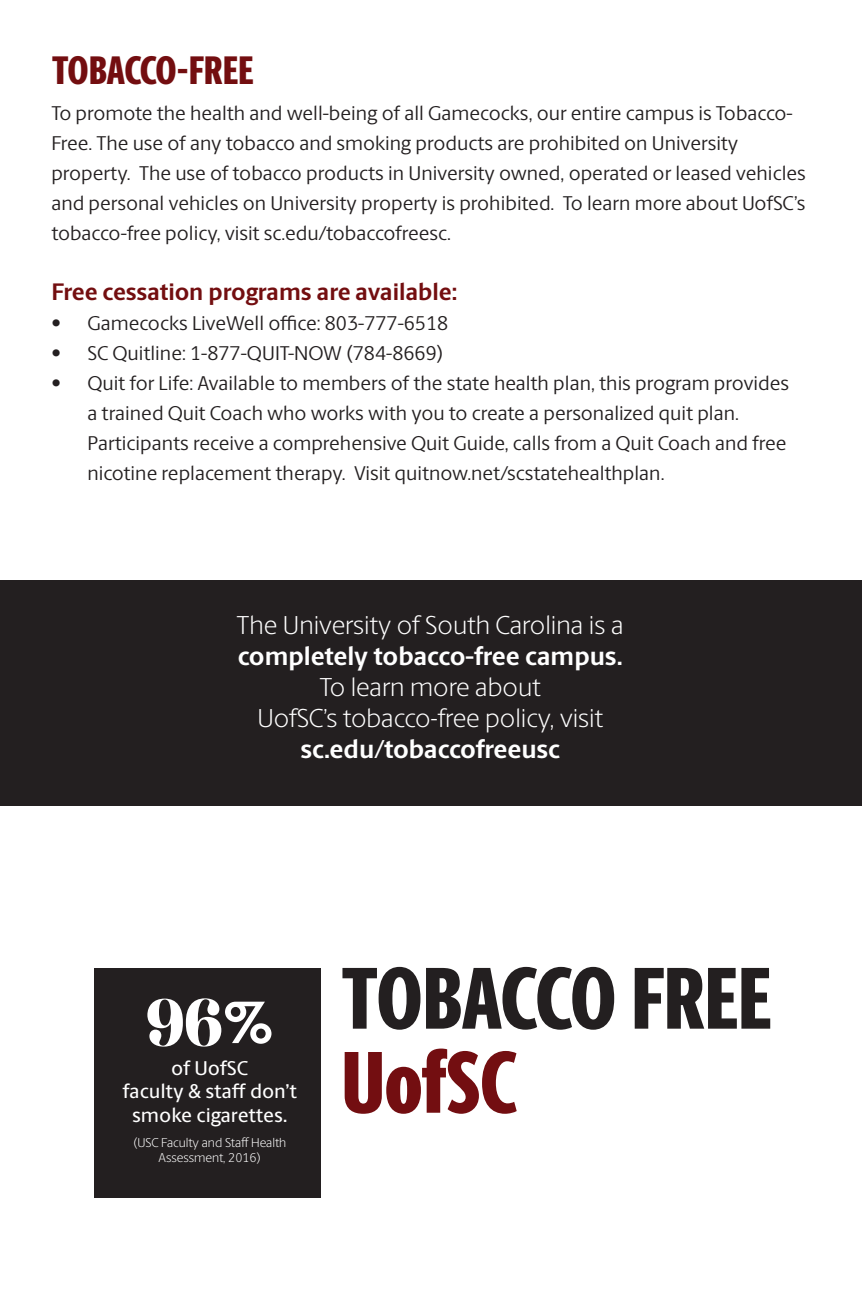
<style>
.page{position:relative;width:862px;height:1294px;background:#fff}
.page>*{position:absolute;margin:0;border:0;box-sizing:border-box;transform-origin:0 0}
.t1{font:800 88px "Berlingske Sans X Cn";letter-spacing:-.005em;color:#231f20}
.t2{font:800 88px "Berlingske Sans X Cn";letter-spacing:-.005em;color:#730e11}
.t3{font:60px "Karlie Extras";color:#fff}
.t4{font:800 40px "Berlingske Sans X Cn";letter-spacing:-.015em;color:#730e10}
.t5{font:300 26px/31.2px "Berlingske Sans";color:#fff;text-align:center}
.t6{font:700 26px "Berlingske Sans";letter-spacing:-.005em;color:#fff}
.t7{font:700 24px "Berlingske Sans";letter-spacing:-.005em;color:#730e10}
.t8{font:20px/30px "Berlingske Sans";color:#231f20}
.t9{font:500 20px/23.6px "Berlingske Sans";letter-spacing:-.005em;color:#fff;text-align:center}
.t10{font:300 12.8px/15.4px "Berlingske Sans";color:#fff;text-align:center}
.s1{font-family:"Berlingske Sans";font-weight:700}
</style>
<div class="page">
<div style="left:94px;top:968px;width:226px;height:230px;background:#231f20"></div>
<div style="left:0;top:580px;width:862px;height:225px;background:#231f20"></div>
<h3 class="t4" style="left:52px;top:40px;width:203px">TOBACCO-FREE</h3>
<p class="t8" style="left:51px;top:97px;width:756px">To promote the health and well-being of all Gamecocks, our entire campus is Tobacco-Free. The use of any tobacco and smoking products are prohibited on University property. The use of tobacco products in University owned, operated or leased vehicles and personal vehicles on University property is prohibited. To learn more about UofSC’s tobacco-free policy, visit sc.edu/tobaccofreesc.</p>
<p class="t7" style="left:51px;top:273px;width:407px">Free cessation programs are available:</p>
<p class="t8" style="left:51px;top:307px;width:398px">• Gamecocks LiveWell office: 803-777-6518</p>
<p class="t8" style="left:51px;top:337px;width:393px">• SC Quitline: 1-877-QUIT-NOW (784-8669)</p>
<p class="t8" style="left:87px;top:367px;width:703px;text-indent:-36px">• Quit for Life: Available to members of the state health plan, this program provides a trained Quit Coach who works with you to create a personalized quit plan.<br>Participants receive a comprehensive Quit Guide, calls from a Quit Coach and free nicotine replacement therapy. Visit quitnow.net/scstatehealthplan.</p>
<h3 class="t5" style="left:237px;top:608px;width:388px">The University of South Carolina is a</h3>
<h3 class="t6" style="left:238px;top:636px;width:386px">completely tobacco-free campus.</h3>
<h3 class="t5" style="left:257px;top:670px;width:347px">To learn more about<br>UofSC’s tobacco-free policy, visit</h3>
<h3 class="t6" style="left:300px;top:730px;width:261px">sc.edu/tobaccofreeusc</h3>
<h2 class="t3" style="left:146px;top:995px;width:129px">96<span class="s1">%</span></h2>
<p class="t9" style="left:122px;top:1055px;width:176px">of UofSC<br>faculty &amp; staff don’t smoke cigarettes.</p>
<p class="t10" style="left:133px;top:1134px;width:155px">(USC Faculty and Staff Health<br>Assessment, 2016)</p>
<h1 class="t1" style="left:342px;top:932px;width:431px">TOBACCO FREE</h1>
<h1 class="t2" style="left:342px;top:1016px;width:177px">UofSC</h1>
</div>
